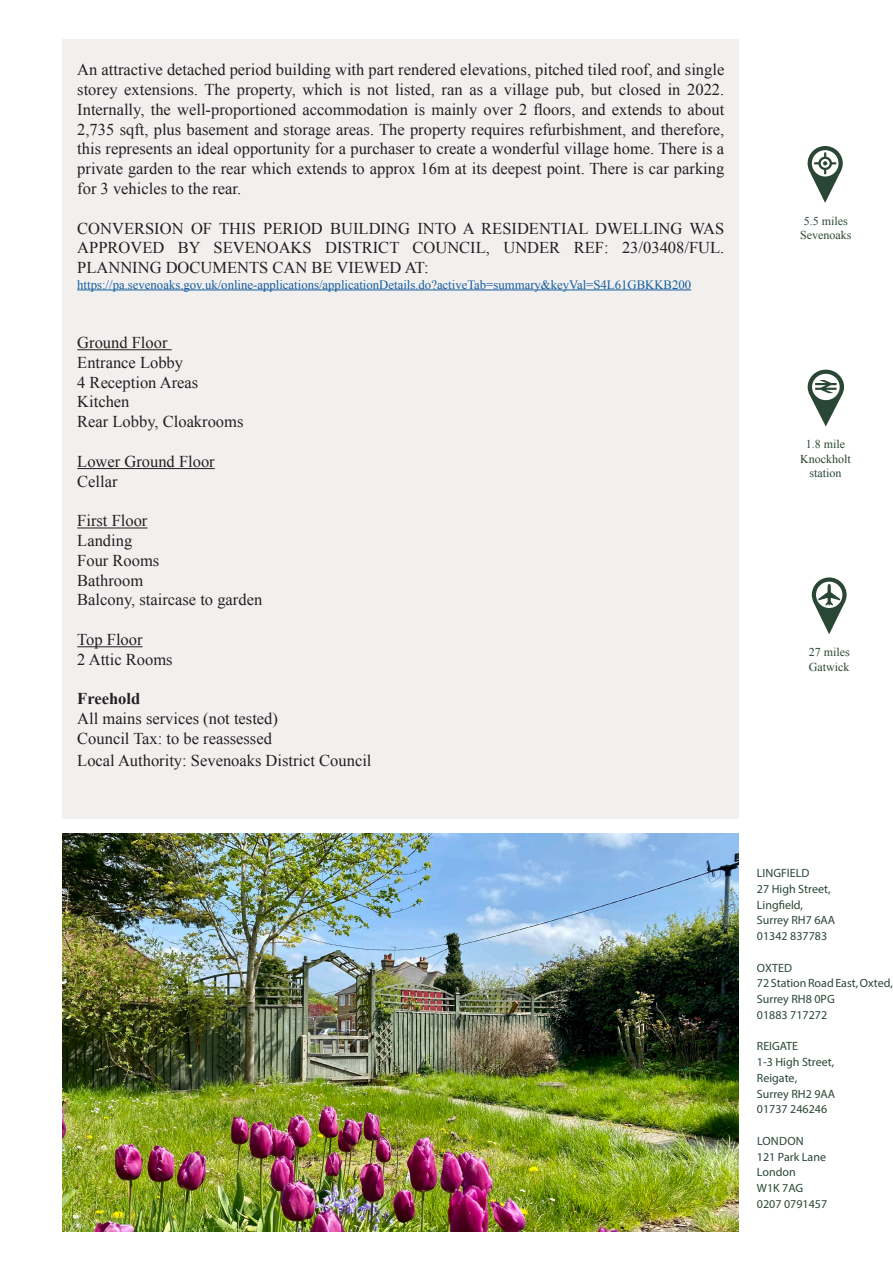
<style>
.page{position:relative;width:893px;height:1263px;background:#fff}
.page>*{position:absolute;margin:0;border:0;box-sizing:border-box;transform-origin:0 0}
.t1{font:16.5px/19.8px "Times New Roman";color:#231f20;text-align:justify}
.t2{font:700 16.5px "Times New Roman";color:#231f20}
.t3{font:12.75px "Times New Roman";color:#175d9e}
.t4{font:12px "Myriad Pro";color:#2a4635}
.t5{font:12px/14.4px "Times New Roman";color:#2a4635;text-align:center}
</style>
<div class="page">
<div style="left:63px;top:39px;width:676px;height:780px;background:#f1f0ef"></div>
<hr style="left:77px;top:290px;width:614px;height:1px;background:#175d9e">
<hr style="left:77px;top:349px;width:95px;height:1px;background:#231f20">
<hr style="left:77px;top:468px;width:138px;height:1px;background:#231f20">
<hr style="left:77px;top:528px;width:70px;height:1px;background:#231f20">
<hr style="left:77px;top:646px;width:66px;height:1px;background:#231f20">
<svg style="left:808px;top:146px;width:35px;height:57px"></svg>
<svg style="left:808px;top:370px;width:36px;height:56px"></svg>
<svg style="left:812px;top:577px;width:35px;height:57px"></svg>
<img style="left:63px;top:833px;width:676px;height:398px">
<p class="t1" style="left:77px;top:60px;width:649px">An attractive detached period building with part rendered elevations, pitched tiled roof, and single storey extensions. The property, which is not listed, ran as a village pub, but closed in 2022.<br>Internally, the well-proportioned accommodation is mainly over 2 floors, and extends to about 2,735 sqft, plus basement and storage areas. The property requires refurbishment, and therefore, this represents an ideal opportunity for a purchaser to create a wonderful village home. There is a private garden to the rear which extends to approx 16m at its deepest point. There is car parking for 3 vehicles to the rear.</p>
<p class="t1" style="left:77px;top:218px;width:648px">CONVERSION OF THIS PERIOD BUILDING INTO A RESIDENTIAL DWELLING WAS APPROVED BY SEVENOAKS DISTRICT COUNCIL, UNDER REF: 23/03408/FUL.<br>PLANNING DOCUMENTS CAN BE VIEWED AT:</p>
<p class="t3" style="left:77px;top:276px;width:615px">https://pa.sevenoaks.gov.uk/online-applications/applicationDetails.do?activeTab=summary&amp;keyVal=S4L61GBKKB200</p>
<p class="t1" style="left:77px;top:332px;width:92px">Ground Floor</p>
<p class="t1" style="left:77px;top:352px;width:107px">Entrance Lobby</p>
<p class="t1" style="left:77px;top:372px;width:122px">4 Reception Areas</p>
<p class="t1" style="left:77px;top:392px;width:54px">Kitchen</p>
<p class="t1" style="left:77px;top:411px;width:168px">Rear Lobby, Cloakrooms</p>
<p class="t1" style="left:77px;top:451px;width:139px">Lower Ground Floor</p>
<p class="t1" style="left:77px;top:471px;width:42px">Cellar</p>
<p class="t1" style="left:77px;top:510px;width:72px">First Floor</p>
<p class="t1" style="left:77px;top:530px;width:56px">Landing</p>
<p class="t1" style="left:77px;top:550px;width:84px">Four Rooms</p>
<p class="t1" style="left:77px;top:570px;width:67px">Bathroom</p>
<p class="t1" style="left:77px;top:590px;width:186px">Balcony, staircase to garden</p>
<p class="t1" style="left:77px;top:629px;width:67px">Top Floor</p>
<p class="t1" style="left:77px;top:649px;width:97px">2 Attic Rooms</p>
<p class="t2" style="left:77px;top:687px;width:64px">Freehold</p>
<p class="t1" style="left:77px;top:708px;width:202px">All mains services (not tested)</p>
<p class="t1" style="left:77px;top:728px;width:196px">Council Tax: to be reassessed</p>
<p class="t1" style="left:77px;top:750px;width:296px">Local Authority: Sevenoaks District Council</p>
<p class="t5" style="left:800px;top:213px;width:53px">5.5 miles<br>Sevenoaks</p>
<p class="t5" style="left:806px;top:437px;width:41px">1.8 mile</p>
<p class="t5" style="left:800px;top:451px;width:52px">Knockholt</p>
<p class="t5" style="left:809px;top:466px;width:34px">station</p>
<p class="t5" style="left:809px;top:645px;width:43px">27 miles</p>
<p class="t5" style="left:809px;top:659px;width:42px">Gatwick</p>
<p class="t4" style="left:757px;top:866px;width:54px">LINGFIELD</p>
<p class="t4" style="left:757px;top:881px;width:75px">27 High Street,</p>
<p class="t4" style="left:757px;top:897px;width:48px">Lingfield,</p>
<p class="t4" style="left:757px;top:913px;width:80px">Surrey RH7 6AA</p>
<p class="t4" style="left:757px;top:929px;width:72px">01342 837783</p>
<p class="t4" style="left:757px;top:960px;width:37px">OXTED</p>
<p class="t4" style="left:757px;top:976px;width:138px">72 Station Road East, Oxted,</p>
<p class="t4" style="left:757px;top:992px;width:79px">Surrey RH8 0PG</p>
<p class="t4" style="left:757px;top:1007px;width:72px">01883 717272</p>
<p class="t4" style="left:757px;top:1039px;width:43px">REIGATE</p>
<p class="t4" style="left:757px;top:1055px;width:79px">1-3 High Street,</p>
<p class="t4" style="left:757px;top:1070px;width:42px">Reigate,</p>
<p class="t4" style="left:757px;top:1086px;width:80px">Surrey RH2 9AA</p>
<p class="t4" style="left:757px;top:1102px;width:72px">01737 246246</p>
<p class="t4" style="left:757px;top:1133px;width:48px">LONDON</p>
<p class="t4" style="left:757px;top:1149px;width:71px">121 Park Lane</p>
<p class="t4" style="left:757px;top:1165px;width:40px">London</p>
<p class="t4" style="left:757px;top:1181px;width:48px">W1K 7AG</p>
<p class="t4" style="left:757px;top:1196px;width:72px">0207 0791457</p>
</div>
